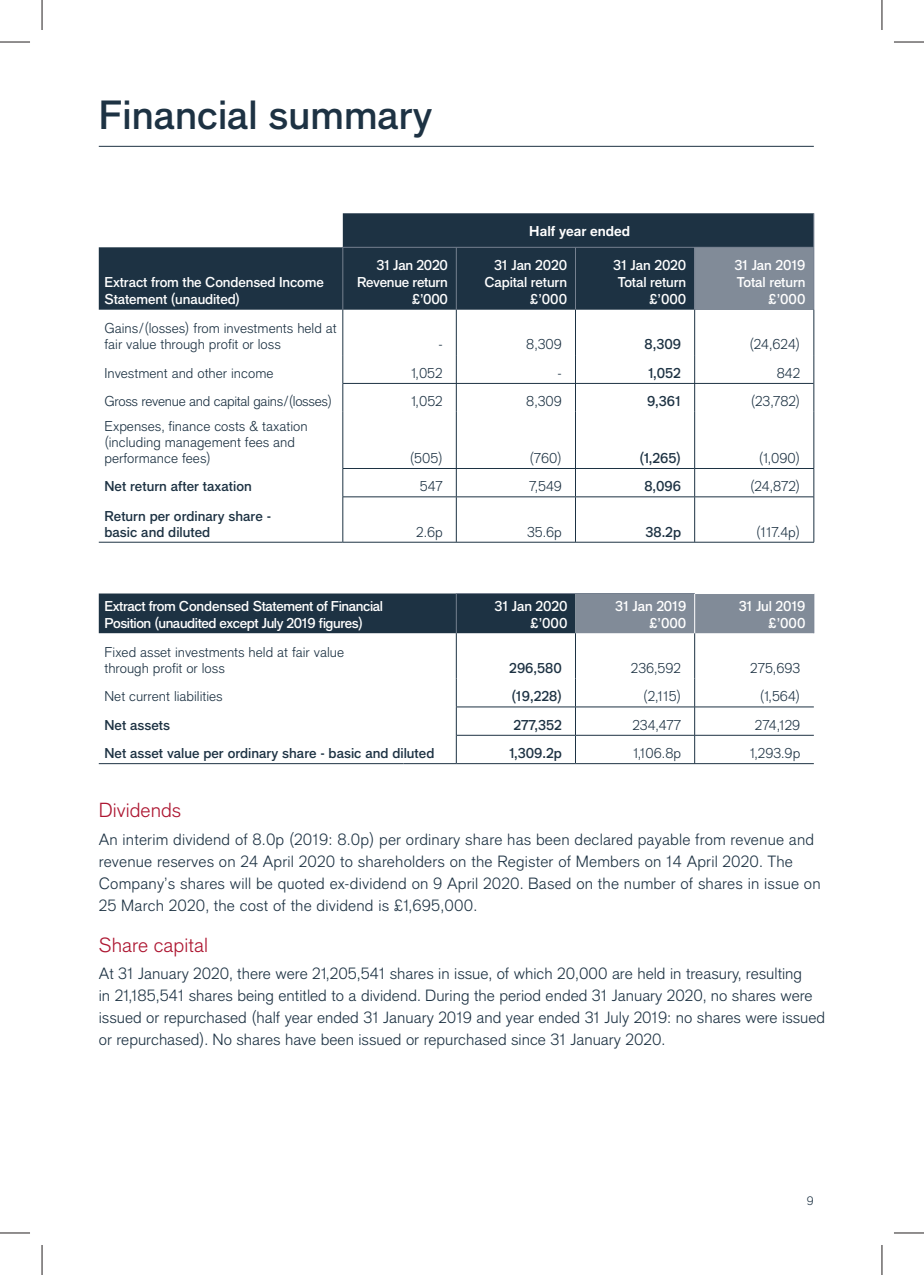
<style>
.page{position:relative;width:924px;height:1275px;background:#fff}
.page>*{position:absolute;margin:0;border:0;box-sizing:border-box;transform-origin:0 0}
.t1{font:500 40px "Applied Sans Pro";color:#1d3243}
.t2{font:300 20px "Applied Sans Pro";color:#ad1631}
.t3{font:300 16px/22px "Applied Sans Pro";color:#1d3243}
.t4{font:300 14px/16px "Applied Sans Pro";color:#1d3243}
.t5{font:500 14px/16.8px "Applied Sans Pro";letter-spacing:-.01em;color:#fff;text-align:right}
.t6{font:500 14px/16px "Applied Sans Pro";color:#1d3243}
.t7{font:500 14px/16.8px "Applied Sans Pro";letter-spacing:-.03em;color:#fff}
.t8{font:300 14px "Applied Sans Pro";letter-spacing:-.02em;color:#1d3243}
.t9{font:700 14px "Applied Sans Pro";color:#fff}
.t10{font:300 12px "Applied Sans Pro";color:#1d3243}
</style>
<div class="page">
<hr style="left:99px;top:146px;width:714px;height:1px;background:#1d3243">
<svg style="left:99px;top:213px;width:714px;height:97px;background:#3d4f5d"></svg>
<div style="left:694px;top:247px;width:119px;height:63px;background:#818b98"></div>
<hr style="left:813px;top:213px;width:1px;height:34px;background:#75808f">
<hr style="left:342px;top:247px;width:1px;height:63px;background:#75808f">
<hr style="left:456px;top:247px;width:1px;height:63px;background:#75808f">
<hr style="left:575px;top:247px;width:1px;height:63px;background:#75808f">
<hr style="left:694px;top:247px;width:1px;height:63px;background:#75808f">
<hr style="left:813px;top:247px;width:1px;height:63px;background:#75808f">
<svg style="left:342px;top:469px;width:1px;height:28px"></svg>
<svg style="left:456px;top:469px;width:1px;height:27px"></svg>
<svg style="left:575px;top:469px;width:1px;height:27px"></svg>
<svg style="left:694px;top:469px;width:1px;height:27px"></svg>
<svg style="left:813px;top:469px;width:1px;height:28px"></svg>
<hr style="left:99px;top:542px;width:243px;height:1px;background:#1d3243">
<hr style="left:342px;top:310px;width:1px;height:45px;background:#1d3243">
<hr style="left:456px;top:310px;width:1px;height:45px;background:#1d3243">
<hr style="left:575px;top:310px;width:1px;height:45px;background:#1d3243">
<hr style="left:694px;top:310px;width:1px;height:45px;background:#1d3243">
<hr style="left:813px;top:310px;width:1px;height:45px;background:#1d3243">
<hr style="left:342px;top:412px;width:1px;height:56px;background:#1d3243">
<hr style="left:456px;top:412px;width:1px;height:56px;background:#1d3243">
<hr style="left:575px;top:412px;width:1px;height:56px;background:#1d3243">
<hr style="left:694px;top:412px;width:1px;height:56px;background:#1d3243">
<hr style="left:813px;top:412px;width:1px;height:56px;background:#1d3243">
<hr style="left:342px;top:468px;width:352px;height:1px;background:#1d3243">
<hr style="left:694px;top:468px;width:119px;height:1px;background:#1d3243">
<hr style="left:342px;top:247px;width:352px;height:1px;background:#75808f">
<hr style="left:694px;top:247px;width:119px;height:1px;background:#75808f">
<svg style="left:342px;top:355px;width:1px;height:57px"></svg>
<svg style="left:456px;top:355px;width:1px;height:57px"></svg>
<svg style="left:575px;top:355px;width:1px;height:57px"></svg>
<svg style="left:694px;top:355px;width:1px;height:57px"></svg>
<svg style="left:813px;top:355px;width:1px;height:57px"></svg>
<hr style="left:343px;top:383px;width:470px;height:1px;background:#1d3243">
<hr style="left:343px;top:496px;width:470px;height:1px;background:#1d3243">
<hr style="left:342px;top:542px;width:471px;height:1px;background:#1d3243">
<hr style="left:342px;top:497px;width:1px;height:45px;background:#1d3243">
<hr style="left:456px;top:497px;width:1px;height:45px;background:#1d3243">
<hr style="left:575px;top:497px;width:1px;height:45px;background:#1d3243">
<hr style="left:694px;top:497px;width:1px;height:45px;background:#1d3243">
<hr style="left:813px;top:497px;width:1px;height:45px;background:#1d3243">
<svg style="left:99px;top:593px;width:714px;height:40px;background:#3f5060"></svg>
<hr style="left:456px;top:594px;width:1px;height:39px;background:#75808f">
<hr style="left:813px;top:594px;width:1px;height:39px;background:#75808f">
<hr style="left:456px;top:633px;width:1px;height:45px;background:#1d3243">
<hr style="left:575px;top:633px;width:1px;height:45px;background:#1d3243">
<hr style="left:694px;top:633px;width:1px;height:45px;background:#1d3243">
<hr style="left:456px;top:706px;width:119px;height:1px;background:#1d3243">
<hr style="left:575px;top:706px;width:238px;height:1px;background:#1d3243">
<hr style="left:694px;top:593px;width:119px;height:1px;background:#fff">
<hr style="left:694px;top:594px;width:1px;height:39px;background:#fff">
<hr style="left:456px;top:593px;width:238px;height:1px;background:#75808f">
<hr style="left:99px;top:763px;width:304px;height:1px;background:#1d3243">
<hr style="left:403px;top:763px;width:53px;height:1px;background:#1d3243">
<hr style="left:456px;top:735px;width:119px;height:1px;background:#1d3243">
<hr style="left:575px;top:735px;width:238px;height:1px;background:#1d3243">
<hr style="left:456px;top:763px;width:119px;height:1px;background:#1d3243">
<hr style="left:575px;top:763px;width:238px;height:1px;background:#1d3243">
<svg style="left:456px;top:678px;width:1px;height:85px"></svg>
<svg style="left:575px;top:678px;width:1px;height:85px"></svg>
<svg style="left:694px;top:678px;width:1px;height:85px"></svg>
<hr style="left:0;top:42px;width:30px;height:1px;background:#231f20">
<hr style="left:893px;top:42px;width:30px;height:1px;background:#231f20">
<hr style="left:0;top:1232px;width:30px;height:1px;background:#231f20">
<hr style="left:893px;top:1232px;width:30px;height:1px;background:#231f20">
<hr style="left:42px;top:0;width:1px;height:30px;background:#231f20">
<hr style="left:42px;top:1245px;width:1px;height:30px;background:#231f20">
<hr style="left:881px;top:0;width:1px;height:30px;background:#231f20">
<hr style="left:881px;top:1245px;width:1px;height:30px;background:#231f20">
<h1 class="t1" style="left:99px;top:100px;width:335px">Financial summary</h1>
<p class="t9" style="left:529px;top:226px;width:102px">Half year ended</p>
<p class="t5" style="left:104px;top:275px;width:221px;text-align:left">Extract from the Condensed Income<br>Statement (unaudited)</p>
<p class="t4" style="left:104px;top:322px;width:234px">Gains/(losses) from investments held at fair value through profit or loss</p>
<p class="t5" style="left:357px;top:258px;width:92px">31 Jan 2020<br>Revenue return £’000</p>
<p class="t5" style="left:484px;top:258px;width:84px">31 Jan 2020<br>Capital return £’000</p>
<p class="t5" style="left:613px;top:258px;width:74px">31 Jan 2020<br>Total return £’000</p>
<p class="t5" style="left:734px;top:258px;width:72px">31 Jan 2019<br>Total return £’000</p>
<p class="t4" style="left:438px;top:338px;width:6px">-</p>
<p class="t4" style="left:526px;top:338px;width:37px">8,309</p>
<p class="t6" style="left:644px;top:337px;width:38px">8,309</p>
<p class="t4" style="left:749px;top:338px;width:52px">(24,624)</p>
<p class="t4" style="left:104px;top:366px;width:170px">Investment and other income</p>
<p class="t4" style="left:411px;top:366px;width:33px">1,052</p>
<p class="t4" style="left:557px;top:366px;width:6px">-</p>
<p class="t6" style="left:647px;top:366px;width:34px">1,052</p>
<p class="t4" style="left:776px;top:366px;width:25px">842</p>
<p class="t8" style="left:104px;top:396px;width:229px">Gross revenue and capital gains/(losses)</p>
<p class="t4" style="left:411px;top:394px;width:33px">1,052</p>
<p class="t4" style="left:526px;top:394px;width:37px">8,309</p>
<p class="t6" style="left:646px;top:394px;width:35px">9,361</p>
<p class="t4" style="left:750px;top:394px;width:51px">(23,782)</p>
<p class="t4" style="left:104px;top:419px;width:204px">Expenses, finance costs &amp; taxation (including management fees and performance fees)</p>
<p class="t4" style="left:410px;top:451px;width:34px">(505)</p>
<p class="t4" style="left:529px;top:451px;width:34px">(760)</p>
<p class="t6" style="left:639px;top:451px;width:43px">(1,265)</p>
<p class="t4" style="left:758px;top:451px;width:43px">(1,090)</p>
<p class="t6" style="left:104px;top:479px;width:149px">Net return after taxation</p>
<p class="t4" style="left:419px;top:479px;width:24px">547</p>
<p class="t4" style="left:529px;top:479px;width:34px">7,549</p>
<p class="t6" style="left:644px;top:479px;width:38px">8,096</p>
<p class="t4" style="left:749px;top:479px;width:52px">(24,872)</p>
<p class="t6" style="left:104px;top:509px;width:168px">Return per ordinary share - basic and diluted</p>
<p class="t4" style="left:416px;top:525px;width:28px">2.6p</p>
<p class="t4" style="left:527px;top:525px;width:36px">35.6p</p>
<p class="t6" style="left:645px;top:524px;width:37px">38.2p</p>
<p class="t4" style="left:755px;top:525px;width:46px">(117.4p)</p>
<p class="t7" style="left:104px;top:598px;width:280px">Extract from Condensed Statement of Financial<br>Position (unaudited except July 2019 figures)</p>
<p class="t5" style="left:494px;top:598px;width:74px">31 Jan 2020 £’000</p>
<p class="t5" style="left:615px;top:598px;width:72px">31 Jan 2019 £’000</p>
<p class="t5" style="left:738px;top:598px;width:68px">31 Jul 2019 £’000</p>
<p class="t4" style="left:104px;top:645px;width:241px">Fixed asset investments held at fair value through profit or loss</p>
<p class="t6" style="left:509px;top:661px;width:54px">296,580</p>
<p class="t4" style="left:630px;top:661px;width:52px">236,592</p>
<p class="t4" style="left:750px;top:661px;width:51px">275,693</p>
<p class="t4" style="left:104px;top:689px;width:120px">Net current liabilities</p>
<p class="t6" style="left:511px;top:689px;width:52px">(19,228)</p>
<p class="t4" style="left:643px;top:689px;width:39px">(2,115)</p>
<p class="t4" style="left:759px;top:689px;width:42px">(1,564)</p>
<p class="t6" style="left:104px;top:717px;width:67px">Net assets</p>
<p class="t6" style="left:513px;top:717px;width:50px">277,352</p>
<p class="t4" style="left:632px;top:718px;width:50px">234,477</p>
<p class="t4" style="left:754px;top:718px;width:47px">274,129</p>
<p class="t6" style="left:104px;top:746px;width:331px">Net asset value per ordinary share - basic and diluted</p>
<p class="t6" style="left:509px;top:746px;width:54px">1,309.2p</p>
<p class="t4" style="left:632px;top:746px;width:49px">1,106.8p</p>
<p class="t4" style="left:749px;top:746px;width:52px">1,293.9p</p>
<p class="t2" style="left:99px;top:802px;width:84px">Dividends</p>
<p class="t3" style="left:99px;top:829px;width:723px">An interim dividend of 8.0p (2019: 8.0p) per ordinary share has been declared payable from revenue and revenue reserves on 24 April 2020 to shareholders on the Register of Members on 14 April 2020. The Company’s shares will be quoted ex-dividend on 9 April 2020. Based on the number of shares in issue on 25 March 2020, the cost of the dividend is £1,695,000.</p>
<p class="t2" style="left:99px;top:937px;width:111px">Share capital</p>
<p class="t3" style="left:99px;top:964px;width:727px">At 31 January 2020, there were 21,205,541 shares in issue, of which 20,000 are held in treasury, resulting<br>in 21,185,541 shares being entitled to a dividend. During the period ended 31 January 2020, no shares were issued or repurchased (half year ended 31 January 2019 and year ended 31 July 2019: no shares were issued or repurchased). No shares have been issued or repurchased since 31 January 2020.</p>
<p class="t10" style="left:806px;top:1196px;width:8px">9</p>
</div>
